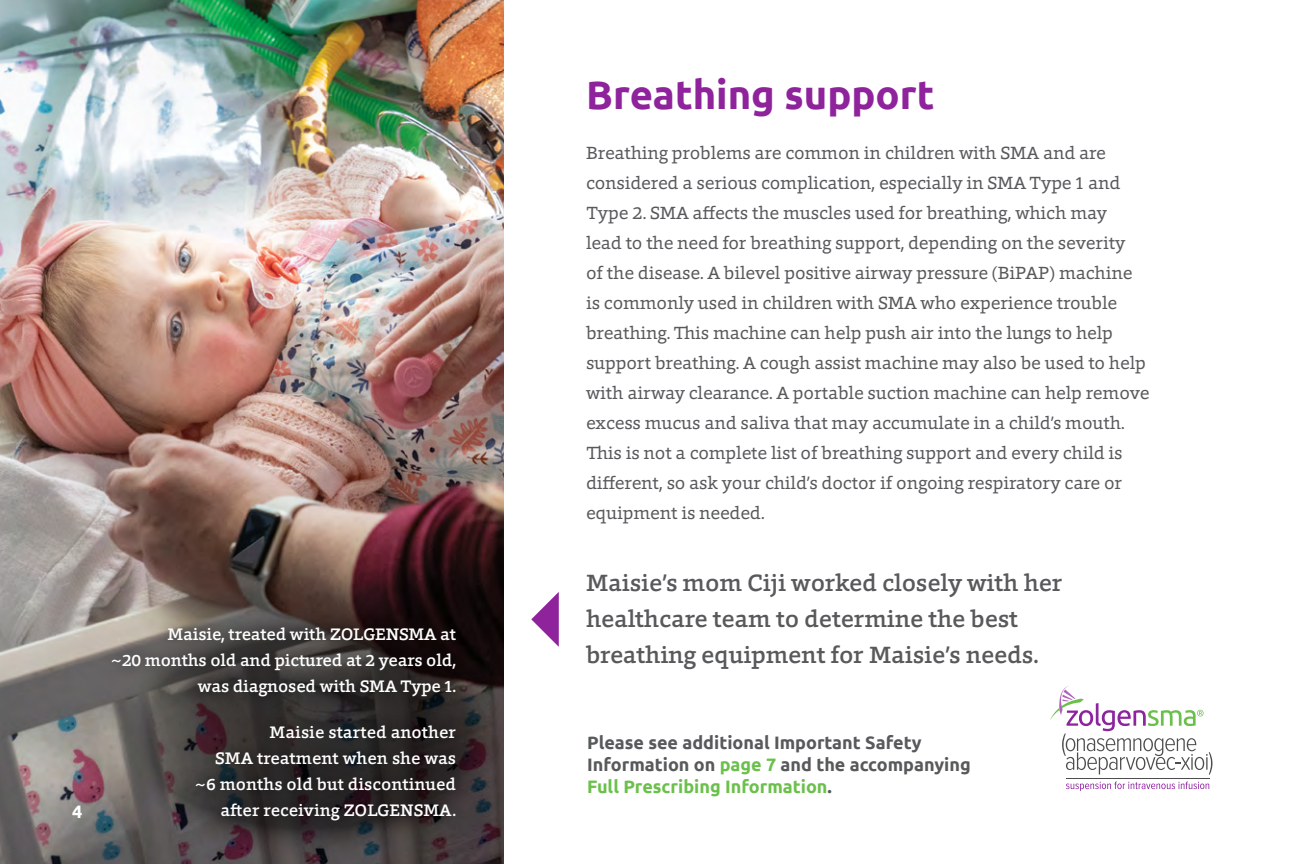
<style>
.page{position:relative;width:1296px;height:864px;background:#fff}
.page>*{position:absolute;margin:0;border:0;box-sizing:border-box;transform-origin:0 0}
.t1{font:700 40px "Ubuntu";color:#8e239c}
.t2{font:500 24px/36px "Foro";letter-spacing:-.01em;color:#58595b}
.t3{font:18px/30px "Foro";letter-spacing:-.01em;color:#58595b}
.t4{font:700 18px/22px "Ubuntu";color:#58595b}
.t5{font:700 18px "Ubuntu";color:#fff}
.t6{font:500 17px/26px "Foro";letter-spacing:-.01em;color:#fff;text-align:right}
.s1{color:#6bc04b}
</style>
<div class="page">
<img style="left:0;top:0;width:504px;height:864px">
<svg style="left:531px;top:592px;width:28px;height:55px"></svg>
<svg style="left:114px;top:604px;width:390px;height:260px;background:#4d4646"></svg>
<div style="left:97px;top:612px;width:374px;height:100px;background:#000;opacity:.3"></div>
<div style="left:181px;top:710px;width:290px;height:125px;background:#000;opacity:.3"></div>
<svg style="left:1066px;top:782px;width:143px;height:9px"></svg>
<svg style="left:1050px;top:686px;width:162px;height:89px"></svg>
<hr style="left:1066px;top:778px;width:143px;height:1px;background:#4d4d4d">
<p class="t5" style="left:72px;top:800px;width:12px">4</p>
<h1 class="t1" style="left:586px;top:71px;width:350px">Breathing support</h1>
<p class="t3" style="left:586px;top:137px;width:565px">Breathing problems are common in children with SMA and are considered a serious complication, especially in SMA Type 1 and Type 2. SMA affects the muscles used for breathing , which may<br>lead to the need for breathing support, depending on the severity<br>of the disease. A bilevel positive airway pressure (BiPAP) machine is commonly used in children with SMA who experience trouble breathing. This machine can help push air into the lungs to help support breathing. A cough assist machine may also be used to help with airway clearance. A portable suction machine can help remove excess mucus and saliva that may accumulate in a child’s mouth.<br>This is not a complete list of breathing support and every child is different, so ask your child’s doctor if ongoing respiratory care or equipment is needed.</p>
<h2 class="t2" style="left:586px;top:565px;width:478px">Maisie’s mom Ciji worked closely with her healthcare team to determine the best breathing equipment for Maisie’s needs.</h2>
<p class="t6" style="left:110px;top:621px;width:347px">Maisie, treated with ZOLGENSMA at<br>~20 months old and pictured at 2 years old, was diagnosed with SMA Type 1.</p>
<p class="t6" style="left:194px;top:719px;width:263px">Maisie started another<br>SMA treatment when she was ~6 months old but discontinued after receiving ZOLGENSMA.</p>
<p class="t4" style="left:587px;top:731px;width:385px">Please see additional Important Safety<br>Information on <span class="s1">page 7</span> and the accompanying<br><span class="s1">Full Prescribing Information</span>.</p>
</div>
